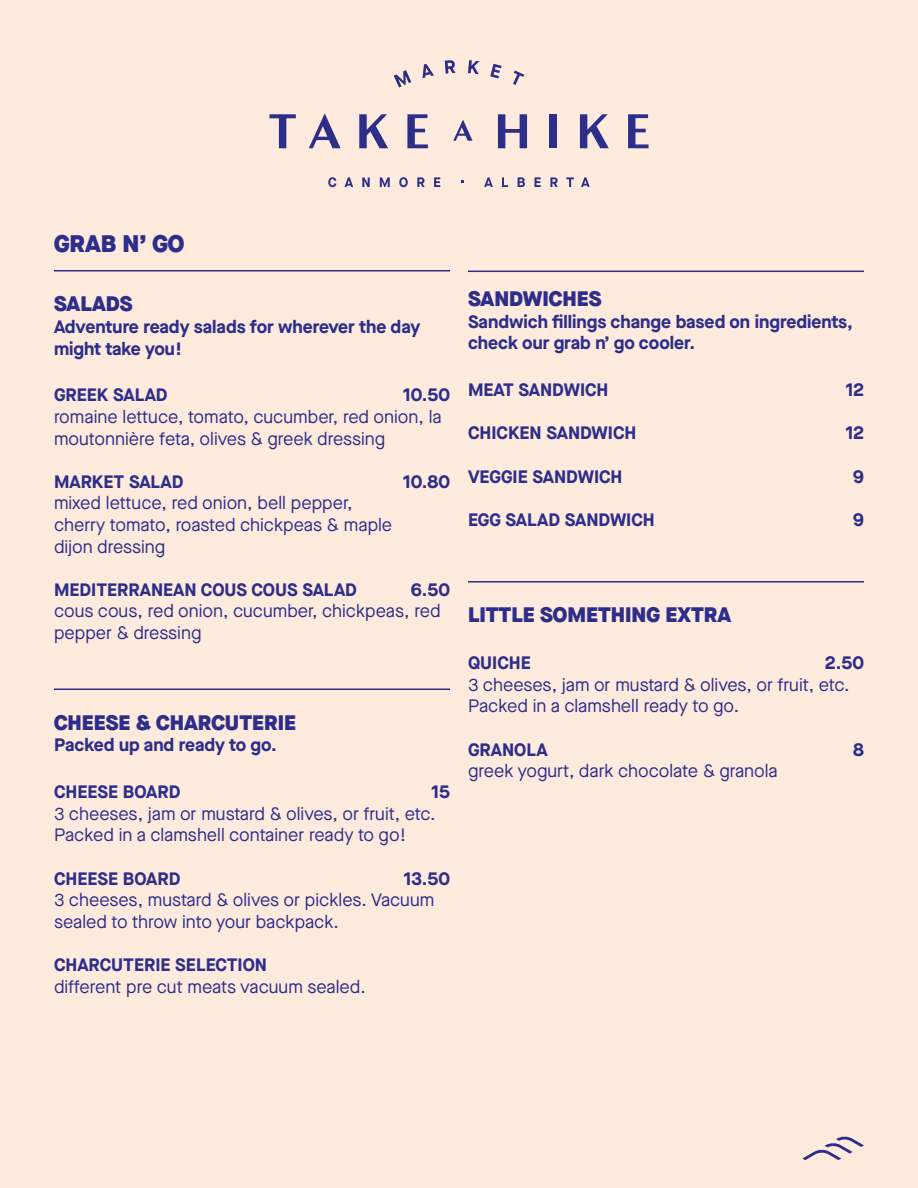
<style>
.page{position:relative;width:918px;height:1188px;background:#feebdd}
.page>*{position:absolute;margin:0;border:0;box-sizing:border-box;transform-origin:0 0}
.t1{font:900 24px "Maison Neue";color:#2d2e8b}
.t2{font:900 21px "Maison Neue";color:#2d2e8b}
.t3{font:18px/21.6px "Maison Neue";color:#2d2e8b}
.t4{font:700 18px/21.6px "Maison Neue";color:#2d2e8b}
</style>
<div class="page">
<hr style="left:54px;top:270px;width:396px;height:2px;background:#2d2e8b">
<hr style="left:54px;top:688px;width:396px;height:2px;background:#2d2e8b">
<hr style="left:468px;top:271px;width:396px;height:1px;background:#2d2e8b">
<svg style="left:269px;top:114px;width:27px;height:34px"></svg>
<svg style="left:309px;top:113px;width:32px;height:35px"></svg>
<svg style="left:359px;top:114px;width:29px;height:34px"></svg>
<svg style="left:407px;top:114px;width:21px;height:34px"></svg>
<svg style="left:498px;top:114px;width:29px;height:34px"></svg>
<div style="left:550px;top:114px;width:7px;height:34px;background:#2d2e8a"></div>
<svg style="left:580px;top:114px;width:29px;height:34px"></svg>
<svg style="left:628px;top:114px;width:21px;height:34px"></svg>
<svg style="left:453px;top:120px;width:20px;height:21px"></svg>
<svg style="left:328px;top:177px;width:8px;height:10px"></svg>
<svg style="left:344px;top:177px;width:9px;height:10px"></svg>
<svg style="left:362px;top:177px;width:8px;height:10px"></svg>
<svg style="left:380px;top:177px;width:10px;height:10px"></svg>
<svg style="left:399px;top:177px;width:9px;height:10px"></svg>
<svg style="left:417px;top:177px;width:8px;height:10px"></svg>
<svg style="left:434px;top:177px;width:6px;height:10px"></svg>
<svg style="left:484px;top:177px;width:9px;height:10px"></svg>
<svg style="left:502px;top:177px;width:6px;height:10px"></svg>
<svg style="left:518px;top:177px;width:7px;height:10px"></svg>
<svg style="left:535px;top:177px;width:6px;height:10px"></svg>
<svg style="left:550px;top:177px;width:8px;height:10px"></svg>
<svg style="left:566px;top:177px;width:8px;height:10px"></svg>
<svg style="left:581px;top:177px;width:9px;height:10px"></svg>
<svg style="left:394px;top:70px;width:17px;height:18px"></svg>
<svg style="left:423px;top:64px;width:11px;height:14px"></svg>
<svg style="left:445px;top:60px;width:11px;height:14px"></svg>
<svg style="left:468px;top:60px;width:11px;height:14px"></svg>
<svg style="left:490px;top:64px;width:12px;height:14px"></svg>
<svg style="left:513px;top:70px;width:11px;height:15px"></svg>
<svg style="left:802px;top:1136px;width:62px;height:24px"></svg>
<hr style="left:468px;top:581px;width:396px;height:2px;background:#2d2e8b">
<p class="t1" style="left:54px;top:225px;width:132px">GRAB N’ GO</p>
<p class="t2" style="left:54px;top:288px;width:80px">SALADS</p>
<p class="t4" style="left:54px;top:315px;width:368px">Adventure ready salads for wherever the day might take you!</p>
<p class="t4" style="left:54px;top:384px;width:115px">GREEK SALAD</p>
<p class="t4" style="left:403px;top:384px;width:48px">10.50</p>
<p class="t3" style="left:54px;top:406px;width:389px">romaine lettuce, tomato, cucumber, red onion, la moutonnière feta, olives &amp; greek dressing</p>
<p class="t4" style="left:54px;top:470px;width:131px">MARKET SALAD</p>
<p class="t4" style="left:403px;top:470px;width:48px">10.80</p>
<p class="t3" style="left:54px;top:492px;width:300px">mixed lettuce, red onion, bell pepper,</p>
<p class="t3" style="left:54px;top:514px;width:340px">cherry tomato, roasted chickpeas &amp; maple</p>
<p class="t3" style="left:54px;top:535px;width:113px">dijon dressing</p>
<p class="t4" style="left:54px;top:578px;width:304px">MEDITERRANEAN COUS COUS SALAD</p>
<p class="t4" style="left:411px;top:578px;width:41px">6.50</p>
<p class="t3" style="left:54px;top:600px;width:388px">cous cous, red onion, cucumber, chickpeas, red pepper &amp; dressing</p>
<p class="t2" style="left:54px;top:707px;width:244px">CHEESE &amp; CHARCUTERIE</p>
<p class="t4" style="left:54px;top:734px;width:225px">Packed up and ready to go.</p>
<p class="t4" style="left:54px;top:781px;width:128px">CHEESE BOARD</p>
<p class="t4" style="left:431px;top:781px;width:20px">15</p>
<p class="t3" style="left:54px;top:803px;width:383px">3 cheeses, jam or mustard &amp; olives, or fruit, etc.<br>Packed in a clamshell container ready to go!</p>
<p class="t4" style="left:54px;top:867px;width:128px">CHEESE BOARD</p>
<p class="t4" style="left:404px;top:867px;width:48px">13.50</p>
<p class="t3" style="left:54px;top:889px;width:382px">3 cheeses, mustard &amp; olives or pickles. Vacuum sealed to throw into your backpack.</p>
<p class="t4" style="left:54px;top:953px;width:215px">CHARCUTERIE SELECTION</p>
<p class="t3" style="left:54px;top:975px;width:313px">different pre cut meats vacuum sealed.</p>
<p class="t2" style="left:468px;top:283px;width:135px">SANDWICHES</p>
<p class="t4" style="left:468px;top:310px;width:387px">Sandwich fillings change based on ingredients, check our grab n’ go cooler.</p>
<p class="t4" style="left:468px;top:378px;width:142px">MEAT SANDWICH</p>
<p class="t4" style="left:846px;top:378px;width:20px">12</p>
<p class="t4" style="left:468px;top:422px;width:170px">CHICKEN SANDWICH</p>
<p class="t4" style="left:846px;top:422px;width:20px">12</p>
<p class="t4" style="left:468px;top:465px;width:156px">VEGGIE SANDWICH</p>
<p class="t4" style="left:853px;top:465px;width:12px">9</p>
<p class="t4" style="left:468px;top:508px;width:188px">EGG SALAD SANDWICH</p>
<p class="t4" style="left:853px;top:508px;width:12px">9</p>
<p class="t2" style="left:468px;top:599px;width:265px">LITTLE SOMETHING EXTRA</p>
<p class="t4" style="left:468px;top:652px;width:64px">QUICHE</p>
<p class="t4" style="left:825px;top:652px;width:41px">2.50</p>
<p class="t3" style="left:468px;top:674px;width:383px">3 cheeses, jam or mustard &amp; olives, or fruit, etc.<br>Packed in a clamshell ready to go.</p>
<p class="t4" style="left:468px;top:738px;width:81px">GRANOLA</p>
<p class="t4" style="left:853px;top:738px;width:12px">8</p>
<p class="t3" style="left:468px;top:760px;width:311px">greek yogurt, dark chocolate &amp; granola</p>
</div>
